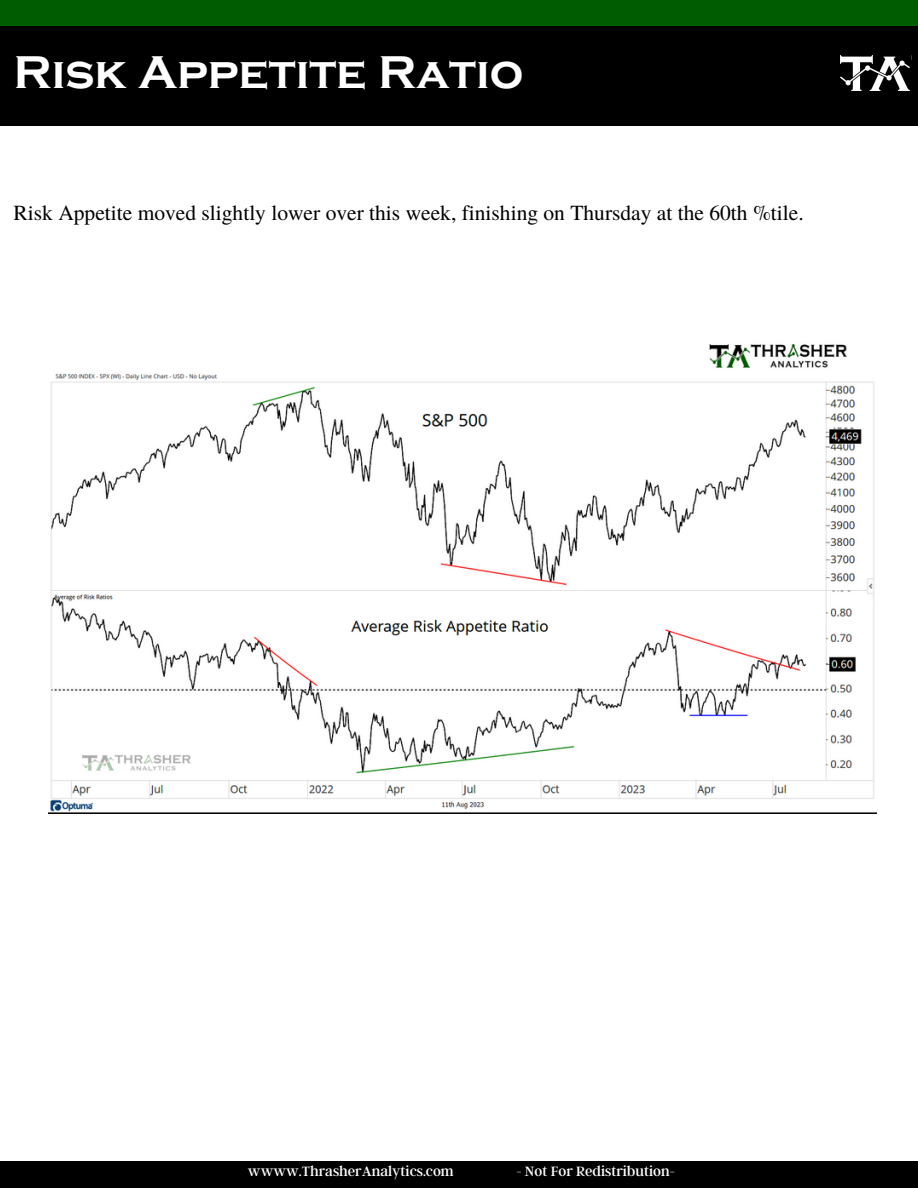
<style>
.page{position:relative;width:918px;height:1188px;background:#fff}
.page>*{position:absolute;margin:0;border:0;box-sizing:border-box;transform-origin:0 0}
.t1{font:700 47.25px "Copperplate Gothic";color:#fff}
.t2{font:21.45px "Te X Gyre Termes";color:#000}
.t3{font:15px "Argent CF";color:#fff}
</style>
<div class="page">
<div style="left:0;top:0;width:918px;height:27px;background:#005c00"></div>
<div style="left:0;top:1162px;width:918px;height:26px;background:#000"></div>
<div style="left:0;top:26px;width:918px;height:100px;background:#000"></div>
<img style="left:840px;top:56px;width:71px;height:35px">
<img style="left:48px;top:344px;width:828px;height:470px">
<p class="t1" style="left:14px;top:46px;width:511px">Risk Appetite Ratio</p>
<p class="t2" style="left:14px;top:198px;width:792px">Risk Appetite moved slightly lower over this week, finishing on Thursday at the 60th %tile.</p>
<p class="t3" style="left:248px;top:1161px;width:207px">wwww.ThrasherAnalytics.com</p>
<p class="t3" style="left:516px;top:1161px;width:160px">- Not For Redistribution-</p>
</div>
